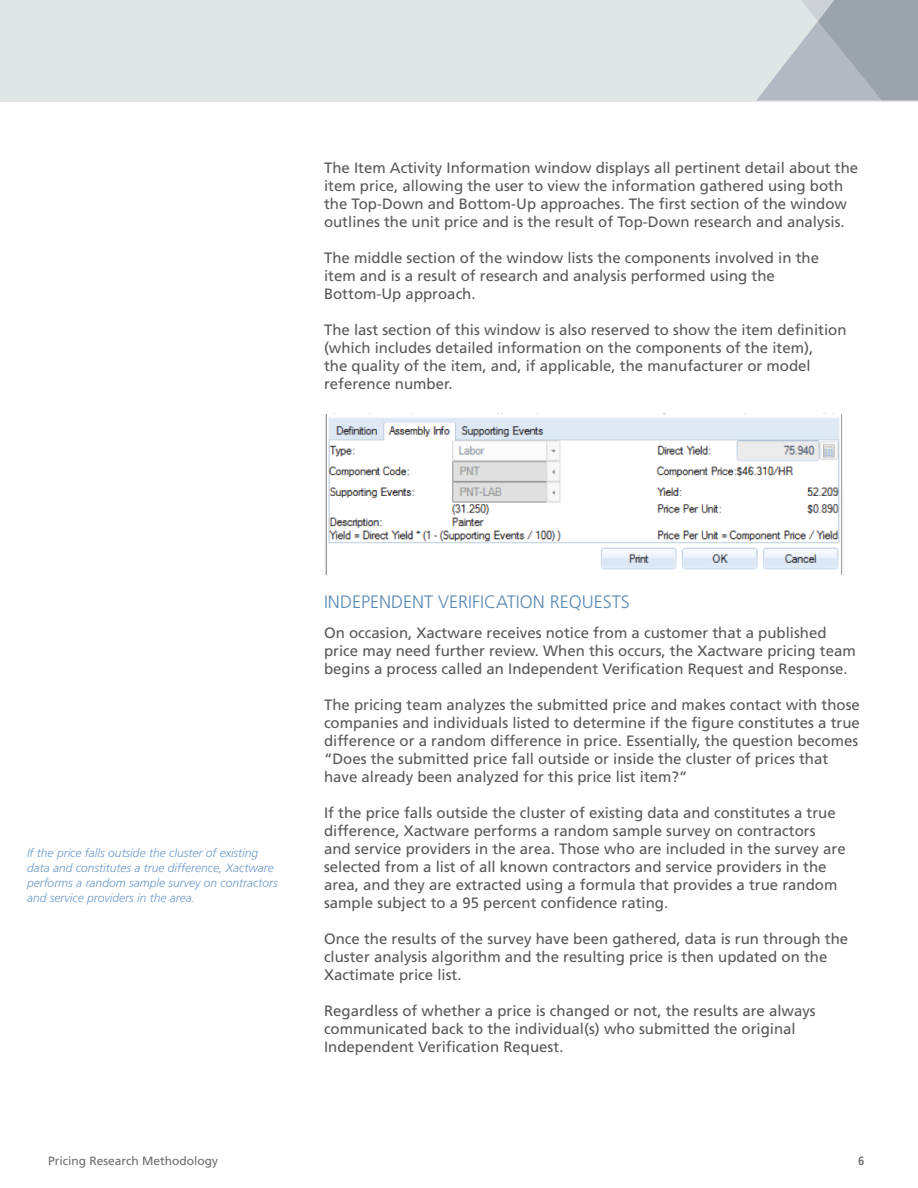
<style>
.page{position:relative;width:918px;height:1188px;background:#fff}
.page>*{position:absolute;margin:0;border:0;box-sizing:border-box;transform-origin:0 0}
.t1{font:300 18px "Frutiger LT Std";color:#5989b4}
.t2{font:15px/18px "Frutiger LT Std";color:#57585a}
.Italicized_Descripto{font:italic 300 12px/15px "Frutiger LT Std";color:#6e9bc9}
.t3{font:12px "Frutiger LT Std";color:#6c6d70}
.t4{font:700 condensed 12px "Frutiger LT Std";color:#6c6d70}
</style>
<div class="page">
<div style="left:0;top:0;width:918px;height:101px;background:#e0e6e6"></div>
<svg style="left:757px;top:0;width:161px;height:100px"></svg>
<img style="left:325px;top:414px;width:518px;height:161px">
<p class="t2" style="left:324px;top:159px;width:536px">The Item Activity Information window displays all pertinent detail about the item price, allowing the user to view the information gathered using both the Top-Down and Bottom-Up approaches. The first section of the window outlines the unit price and is the result of Top-Down research and analysis.</p>
<p class="t2" style="left:324px;top:249px;width:497px">The middle section of the window lists the components involved in the item and is a result of research and analysis performed using the<br>Bottom-Up approach.</p>
<p class="t2" style="left:324px;top:321px;width:524px">The last section of this window is also reserved to show the item definition (which includes detailed information on the components of the item),<br>the quality of the item, and, if applicable, the manufacturer or model reference number.</p>
<p class="Italicized_Descripto" style="left:27px;top:845px;width:252px">If the price falls outside the cluster of existing data and constitutes a true difference, Xactware performs a random sample survey on contractors and service providers in the area.</p>
<p class="t1" style="left:324px;top:592px;width:307px">INDEPENDENT VERIFICATION REQUESTS</p>
<p class="t2" style="left:324px;top:624px;width:533px">On occasion, Xactware receives notice from a customer that a published price may need further review. When this occurs, the Xactware pricing team begins a process called an Independent Verification Request and Response.</p>
<p class="t2" style="left:324px;top:696px;width:537px">The pricing team analyzes the submitted price and makes contact with those companies and individuals listed to determine if the figure constitutes a true difference or a random difference in price. Essentially, the question becomes “Does the submitted price fall outside or inside the cluster of prices that have already been analyzed for this price list item?”</p>
<p class="t2" style="left:324px;top:804px;width:523px">If the price falls outside the cluster of existing data and constitutes a true difference, Xactware performs a random sample survey on contractors and service providers in the area. Those who are included in the survey are selected from a list of all known contractors and service providers in the area, and they are extracted using a formula that provides a true random sample subject to a 95 percent confidence rating.</p>
<p class="t2" style="left:324px;top:930px;width:526px">Once the results of the survey have been gathered, data is run through the cluster analysis algorithm and the resulting price is then updated on the<br>Xactimate price list.</p>
<p class="t2" style="left:324px;top:1002px;width:493px">Regardless of whether a price is changed or not, the results are always communicated back to the individual(s) who submitted the original<br>Independent Verification Request.</p>
<p class="t3" style="left:48px;top:1153px;width:172px">Pricing Research Methodology</p>
<p class="t4" style="left:858px;top:1153px;width:8px">6</p>
</div>
